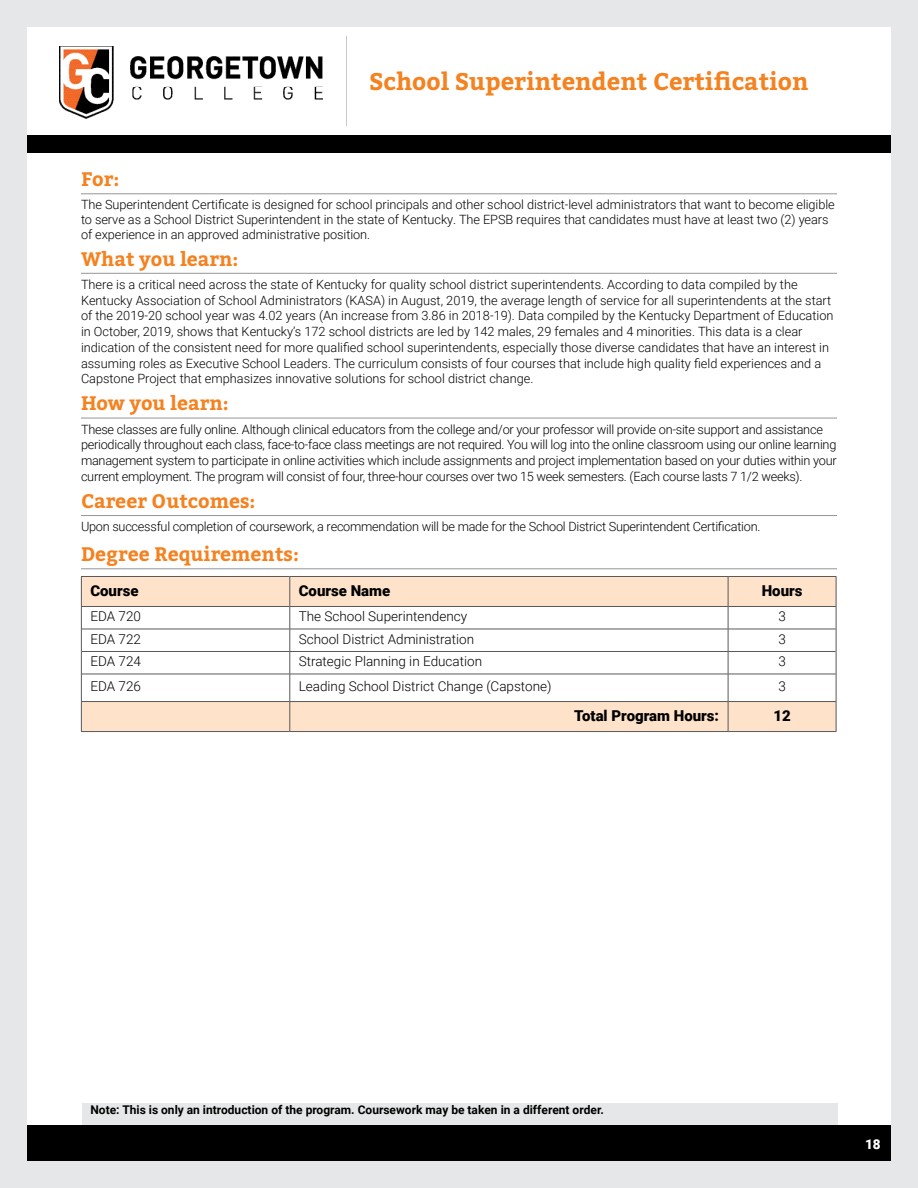
<style>
.page{position:relative;width:918px;height:1188px;background:#fff}
.page>*{position:absolute;margin:0;border:0;box-sizing:border-box;transform-origin:0 0}
.t1{font:700 24px "Bitter";color:#f58220}
.t2{font:700 19.5px "Bitter";color:#f58220}
.t3{font:900 15px "Roboto";color:#000}
.t4{font:300 13.5px "Roboto";color:#000}
.t5{font:900 13.5px "Roboto";color:#fff}
.t6{font:300 12.75px/15.8px "Roboto";letter-spacing:-.005em;color:#000}
.t7{font:700 12px "Roboto";color:#000}
</style>
<div class="page">
<div style="left:27px;top:135px;width:864px;height:18px;background:#000"></div>
<div style="left:27px;top:1125px;width:864px;height:36px;background:#000"></div>
<div style="left:0;top:0;width:918px;height:1188px;border:27px solid #e6e7e8"></div>
<hr style="left:346px;top:36px;width:1px;height:90px;background:#c7c8ca">
<img style="left:59px;top:46px;width:264px;height:73px">
<hr style="left:81px;top:194px;width:756px;height:1px;background:#939598">
<hr style="left:81px;top:273px;width:756px;height:1px;background:#939598">
<hr style="left:81px;top:418px;width:756px;height:1px;background:#939598">
<hr style="left:81px;top:515px;width:756px;height:1px;background:#939598">
<hr style="left:81px;top:569px;width:756px;height:1px;background:#939598">
<svg style="left:81px;top:576px;width:756px;height:156px"></svg>
<hr style="left:81px;top:731px;width:209px;height:1px;background:#58595b">
<hr style="left:290px;top:731px;width:438px;height:1px;background:#58595b">
<hr style="left:728px;top:731px;width:108px;height:1px;background:#58595b">
<div style="left:82px;top:1103px;width:756px;height:22px;background:#e6e7e8"></div>
<h1 class="t1" style="left:369px;top:66px;width:441px">School Superintendent Certification</h1>
<h2 class="t2" style="left:81px;top:166px;width:40px">For:</h2>
<p class="t6" style="left:81px;top:196px;width:755px;line-height:15px">The Superintendent Certificate is designed for school principals and other school district-level administrators that want to become eligible to serve as a School District Superintendent in the state of Kentucky. The EPSB requires that candidates must have at least two (2) years of experience in an approved administrative position.</p>
<h2 class="t2" style="left:81px;top:246px;width:159px">What you learn:</h2>
<p class="t6" style="left:81px;top:276px;width:754px">There is a critical need across the state of Kentucky for quality school district superintendents. According to data compiled by the Kentucky Association of School Administrators (KASA) in August, 2019, the average length of service for all superintendents at the start of the 2019-20 school year was 4.02 years (An increase from 3.86 in 2018-19). Data compiled by the Kentucky Department of Education in October, 2019, shows that Kentucky’s 172 school districts are led by 142 males, 29 females and 4 minorities. This data is a clear indication of the consistent need for more qualified school superintendents, especially those diverse candidates that have an interest in assuming roles as Executive School Leaders. The curriculum consists of four courses that include high quality field experiences and a Capstone Project that emphasizes innovative solutions for school district change.</p>
<h2 class="t2" style="left:81px;top:391px;width:149px">How you learn:</h2>
<p class="t6" style="left:81px;top:421px;width:757px">These classes are fully online. Although clinical educators from the college and/or your professor will provide on-site support and assistance periodically throughout each class, face-to-face class meetings are not required. You will log into the online classroom using our online learning management system to participate in online activities which include assignments and project implementation based on your duties within your current employment. The program will consist of four, three-hour courses over two 15 week semesters. (Each course lasts 7 1/2 weeks).</p>
<h2 class="t2" style="left:81px;top:488px;width:176px">Career Outcomes:</h2>
<p class="t6" style="left:81px;top:518px;width:681px">Upon successful completion of coursework, a recommendation will be made for the School District Superintendent Certification.</p>
<h2 class="t2" style="left:81px;top:541px;width:219px">Degree Requirements:</h2>
<p class="t3" style="left:90px;top:580px;width:50px">Course</p>
<p class="t3" style="left:299px;top:580px;width:93px">Course Name</p>
<p class="t3" style="left:762px;top:580px;width:42px">Hours</p>
<p class="t4" style="left:90px;top:607px;width:52px">EDA 720</p>
<p class="t4" style="left:299px;top:607px;width:170px">The School Superintendency</p>
<p class="t4" style="left:778px;top:607px;width:9px">3</p>
<p class="t4" style="left:90px;top:630px;width:52px">EDA 722</p>
<p class="t4" style="left:299px;top:630px;width:177px">School District Administration</p>
<p class="t4" style="left:778px;top:630px;width:9px">3</p>
<p class="t4" style="left:90px;top:652px;width:52px">EDA 724</p>
<p class="t4" style="left:299px;top:652px;width:185px">Strategic Planning in Education</p>
<p class="t4" style="left:778px;top:652px;width:9px">3</p>
<p class="t4" style="left:90px;top:677px;width:52px">EDA 726</p>
<p class="t4" style="left:299px;top:677px;width:254px">Leading School District Change (Capstone)</p>
<p class="t4" style="left:778px;top:677px;width:9px">3</p>
<p class="t3" style="left:574px;top:705px;width:146px">Total Program Hours:</p>
<p class="t3" style="left:773px;top:705px;width:19px">12</p>
<p class="t7" style="left:91px;top:1101px;width:515px">Note: This is only an introduction of the program. Coursework may be taken in a different order.</p>
<p class="t5" style="left:865px;top:1134px;width:17px">18</p>
</div>
